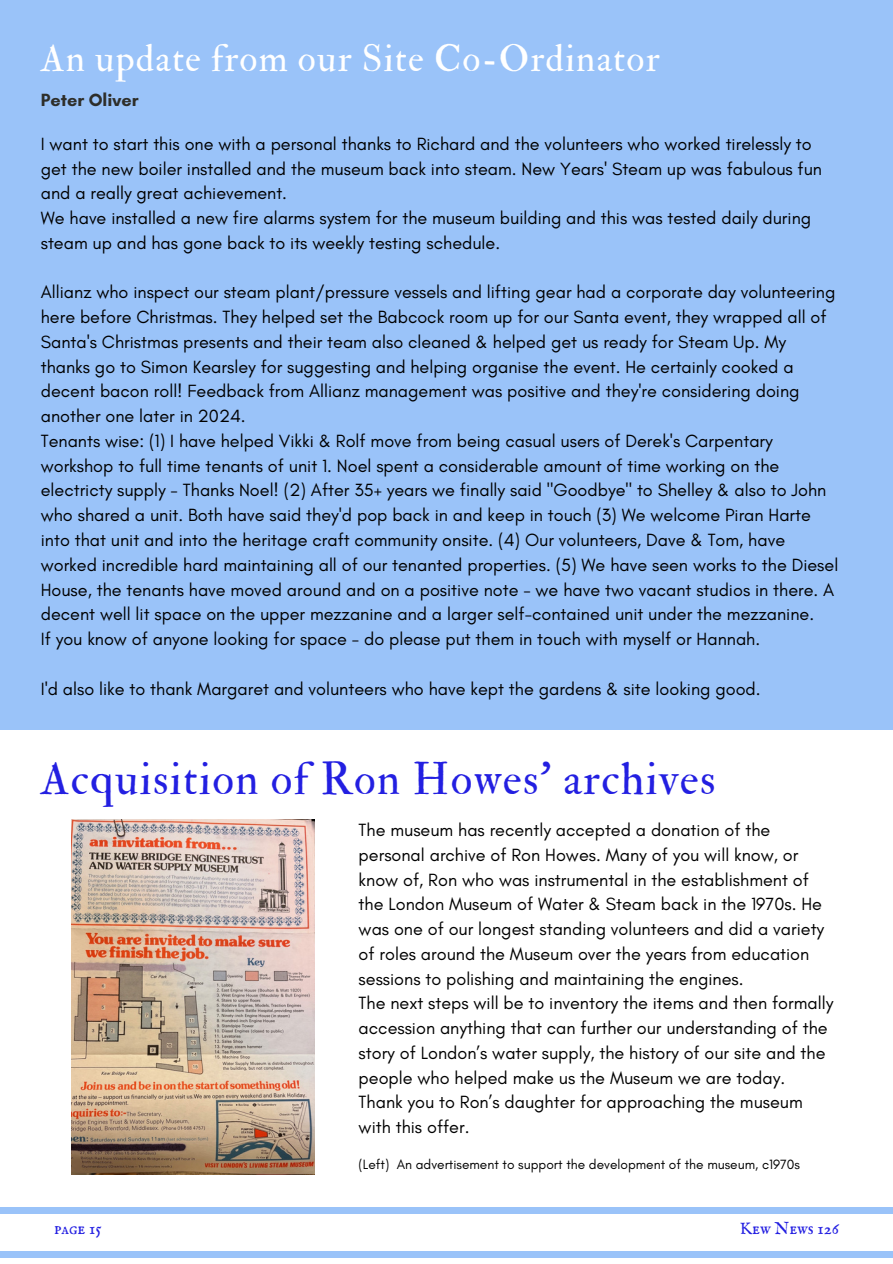
<style>
.page{position:relative;width:893px;height:1264px;background:#fff}
.page>*{position:absolute;margin:0;border:0;box-sizing:border-box;transform-origin:0 0}
.t1{font:45px "IM FELL Double Pica Roman";letter-spacing:.03em;color:#231fe1}
.t2{font:37.5px "IM FELL Double Pica Roman";letter-spacing:.03em;color:#fff}
.t3{font:18px/24.8px "Glacial Indifference";color:#000}
.t4{font:700 18px "Glacial Indifference";color:#2e2e2a}
.t5{font:17.1px "IM FELL English SC";color:#231fe1}
.t6{font:13.65px "Glacial Indifference";color:#000}
</style>
<div class="page">
<div style="left:0;top:1207px;width:892px;height:6px;background:#9ac3f9"></div>
<div style="left:0;top:1251px;width:892px;height:6px;background:#9ac3f9"></div>
<div style="left:0;top:0;width:892px;height:729px;background:#9ac3f9"></div>
<img style="left:71px;top:819px;width:243px;height:355px">
<h1 class="t2" style="left:41px;top:35px;width:620px">An update from our Site Co-Ordinator</h1>
<p class="t4" style="left:41px;top:89px;width:99px">Peter Oliver</p>
<h3 class="t3" style="left:41px;top:131px;width:782px">I want to start this one with a personal thanks to Richard and the volunteers who worked tirelessly to get the new boiler installed and the museum back into steam. New Years' Steam up was fabulous fun and a really great achievement.<br>We have installed a new fire alarms system for the museum building and this was tested daily during steam up and has gone back to its weekly testing schedule.</h3>
<p class="t3" style="left:41px;top:280px;width:799px">Allianz who inspect our steam plant/pressure vessels and lifting gear had a corporate day volunteering here before Christmas. They helped set the Babcock room up for our Santa event, they wrapped all of Santa's Christmas presents and their team also cleaned &amp; helped get us ready for Steam Up. My thanks go to Simon Kearsley for suggesting and helping organise the event. He certainly cooked a decent bacon roll! Feedback from Allianz management was positive and they're considering doing another one later in 2024.<br>Tenants wise: (1) I have helped Vikki &amp; Rolf move from being casual users of Derek's Carpentary workshop to full time tenants of unit 1. Noel spent a considerable amount of time working on the electricty supply - Thanks Noel! (2) After 35+ years we finally said "Goodbye" to Shelley &amp; also to John who shared a unit. Both have said they'd pop back in and keep in touch (3) We welcome Piran Harte into that unit and into the heritage craft community onsite. (4) Our volunteers, Dave &amp; Tom, have worked incredible hard maintaining all of our tenanted properties. (5) We have seen works to the Diesel House, the tenants have moved around and on a positive note - we have two vacant studios in there. A decent well lit space on the upper mezzanine and a larger self-contained unit under the mezzanine.<br>If you know of anyone looking for space - do please put them in touch with myself or Hannah.</p>
<h4 class="t3" style="left:41px;top:676px;width:721px">I'd also like to thank Margaret and volunteers who have kept the gardens &amp; site looking good.</h4>
<p class="t1" style="left:41px;top:752px;width:676px">Acquisition of Ron Howes’ archives</p>
<h4 class="t3" style="left:358px;top:817px;width:476px">The museum has recently accepted a donation of the personal archive of Ron Howes. Many of you will know, or know of, Ron who was instrumental in the establishment of the London Museum of Water &amp; Steam back in the 1970s. He was one of our longest standing volunteers and did a variety of roles around the Museum over the years from education sessions to polishing and maintaining the engines.<br>The next steps will be to inventory the items and then formally accession anything that can further our understanding of the story of London’s water supply, the history of our site and the people who helped make us the Museum we are today.<br>Thank you to Ron’s daughter for approaching the museum with this offer.</h4>
<p class="t6" style="left:358px;top:1156px;width:443px">(Left) An advertisement to support the development of the museum, c1970s</p>
<h4 class="t5" style="left:54px;top:1218px;width:49px">page 15</h4>
<h4 class="t5" style="left:739px;top:1218px;width:101px">Kew News 126</h4>
</div>
